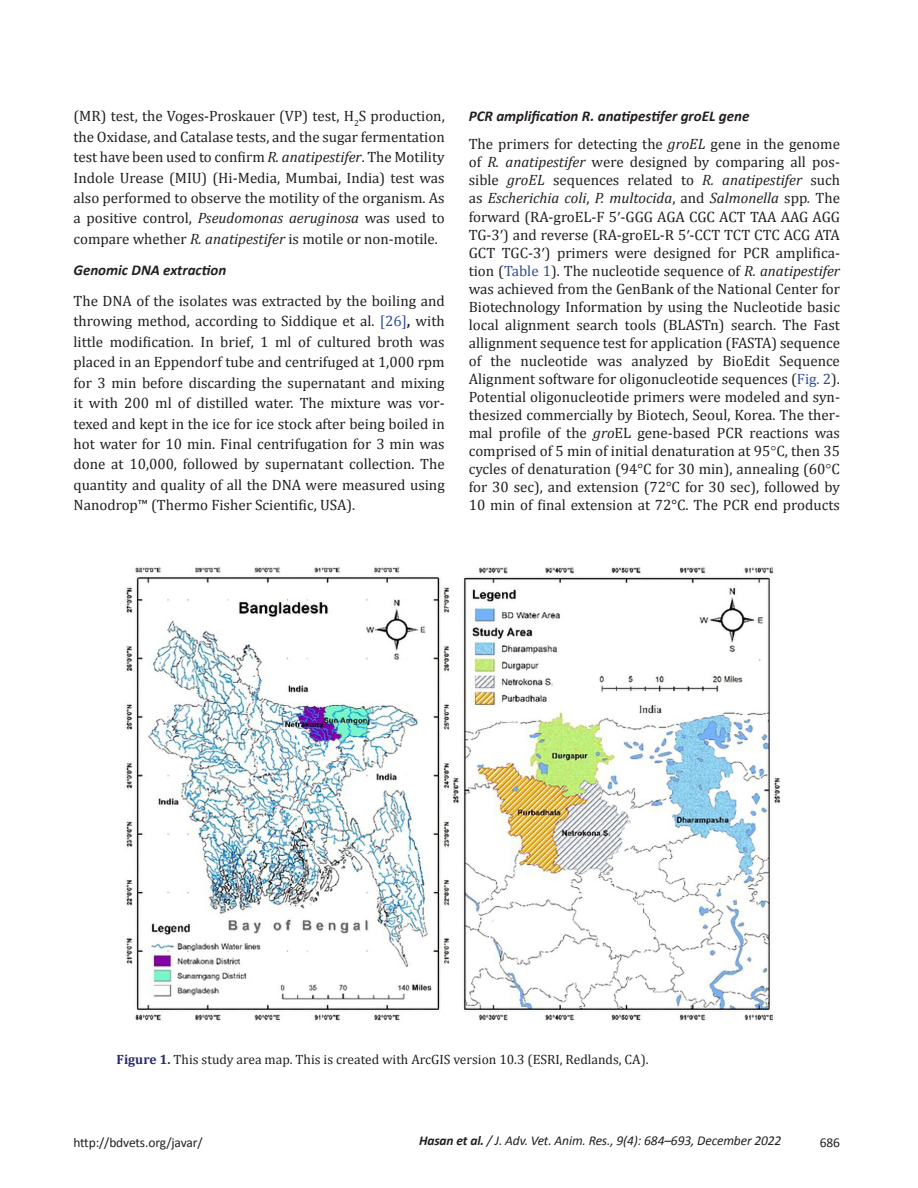
<style>
.page{position:relative;width:918px;height:1188px;background:#fff}
.page>*{position:absolute;margin:0;border:0;box-sizing:border-box;transform-origin:0 0}
.Para_1st{font:15px/18px "Cambria";color:#231f20;text-align:justify}
.Head_B{font:italic 700 15px "Calibri";color:#231f20}
.t1{font:13.5px "Cambria";color:#231f20}
.t2{font:italic 13.5px "Calibri";letter-spacing:-.01em;color:#231f20}
.t3{font:13.5px "Calibri";letter-spacing:-.01em;color:#231f20}
.s1{font-style:italic}
.s2{color:#304d94}
.s3{font-weight:700}
.s4{font-family:"Times New Roman"}
.s5{font-weight:700;color:#292a73}
</style>
<div class="page">
<img style="left:125px;top:567px;width:655px;height:454px">
<p class="Para_1st" style="left:74px;top:106px;width:373px;line-height:20.4px">(MR) test, the Voges-Proskauer (VP) test, H<sub>2</sub>S production, the Oxidase, and Catalase tests, and the sugar fermentation test have been used to confirm <span class="s1">R. anatipestifer</span>. The Motility Indole Urease (MIU) (Hi-Media, Mumbai, India) test was also performed to observe the motility of the organism. As a positive control, <span class="s1">Pseudomonas aeruginosa</span> was used to compare whether <span class="s1">R. anatipestifer</span> is motile or non-motile.</p>
<p class="Head_B" style="left:74px;top:261px;width:154px">Genomic DNA extraction</p>
<p class="Para_1st" style="left:74px;top:290px;width:373px;line-height:20.4px">The DNA of the isolates was extracted by the boiling and throwing method, according to Siddique et al. <span class="s2">[26]</span><span class="s3">,</span> with little modification. In brief, 1 ml of cultured broth was placed in an Eppendorf tube and centrifuged at 1,000 rpm for 3 min before discarding the supernatant and mixing it with 200 ml of distilled water. The mixture was vor&shy;texed and kept in the ice for ice stock after being boiled in hot water for 10 min. Final centrifugation for 3 min was done at 10,000, followed by supernatant collection. The quantity and quality of all the DNA were measured using Nanodrop™ (Thermo Fisher Scientific, USA).</p>
<p class="Head_B" style="left:469px;top:106px;width:282px">PCR amplification R. anatipestifer groEL gene</p>
<p class="Para_1st" style="left:469px;top:135px;width:373px">The primers for detecting the <span class="s1">groEL</span> gene in the genome of <span class="s1">R. anatipestifer</span> were designed by comparing all pos&shy;sible <span class="s1">groEL</span> sequences related to <span class="s1">R. anatipestifer</span> such as <span class="s1">Escherichia coli</span>, <span class="s1">P. multocida</span>, and <span class="s1">Salmonella</span> spp<span class="s1">.</span> The forward (RA-groEL-F 5<span class="s4">ʹ</span>-GGG AGA CGC ACT TAA AAG AGG TG-3<span class="s4">ʹ</span>) and reverse (RA-groEL-R 5<span class="s4">ʹ</span>-CCT TCT CTC ACG ATA GCT TGC-3<span class="s4">ʹ</span>) primers were designed for PCR amplifica&shy;tion (<span class="s2">Table 1</span>). The nucleotide sequence of <span class="s1">R. anatipestifer </span>was achieved from the GenBank of the National Center for Biotechnology Information by using the Nucleotide basic local alignment search tools (BLASTn) search. The Fast allignment sequence test for application (FASTA) sequence of the nucleotide was analyzed by BioEdit Sequence Alignment software for oligonucleotide sequences (<span class="s2">Fig. 2</span>).<br>Potential oligonucleotide primers were modeled and syn&shy;thesized commercially by Biotech, Seoul, Korea. The ther&shy;mal profile of the <span class="s1">gro</span>EL gene-based PCR reactions was comprised of 5 min of initial denaturation at 95<span class="s4">°</span>C, then 35 cycles of denaturation (94°C for 30 min), annealing (60<span class="s4">°</span>C for 30 sec), and extension (72°C for 30 sec), followed by 10 min of final extension at 72°C. The PCR end products</p>
<p class="t1" style="left:117px;top:1051px;width:533px"><span class="s5">Figure 1.</span> This study area map. This is created with ArcGIS version 10.3 (ESRI, Redlands, CA).</p>
<p class="t3" style="left:74px;top:1134px;width:131px">http://bdvets.org/javar/</p>
<p class="t2" style="left:419px;top:1132px;width:364px"><span class="s3">Hasan et al.</span> / J. Adv. Vet. Anim. Res., 9(4): 684–693, December 2022</p>
<p class="t3" style="left:820px;top:1134px;width:22px">686</p>
</div>
